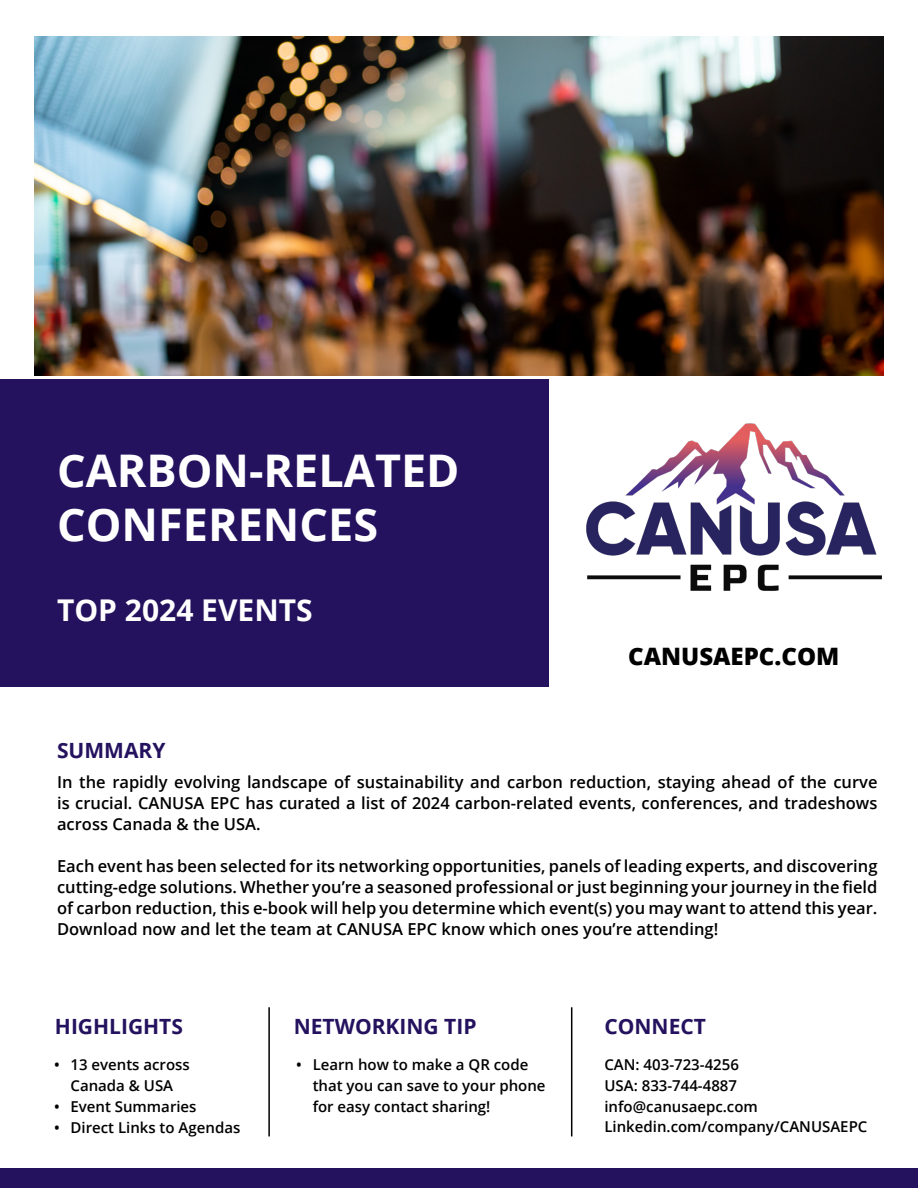
<style>
.page{position:relative;width:918px;height:1188px;background:#fff}
.page>*{position:absolute;margin:0;border:0;box-sizing:border-box;transform-origin:0 0}
.Paragraph_Style_4{font:700 45px/54px "Open Sans";color:#fff}
.Paragraph_Style_4-2{font:700 30px "Open Sans";color:#fff}
.t1{font:800 24px "Open Sans";color:#000}
.Paragraph_Style_3{font:700 21px "Open Sans";color:#24125f}
.Paragraph_Style_7{font:600 16.5px/21px "Open Sans";color:#000;text-align:justify}
.Paragraph_Style_6{font:600 15px/21px "Open Sans";color:#000}
</style>
<div class="page">
<div style="left:0;top:1168px;width:918px;height:20px;background:#24125f"></div>
<img style="left:34px;top:37px;width:850px;height:339px">
<div style="left:0;top:380px;width:548px;height:307px;background:#24125f"></div>
<img style="left:586px;top:423px;width:296px;height:168px">
<hr style="left:268px;top:1007px;width:2px;height:129px;background:#000">
<hr style="left:571px;top:1007px;width:1px;height:129px;background:#000">
<p class="Paragraph_Style_4" style="left:57px;top:443px;width:404px">CARBON-RELATED<br>CONFERENCES</p>
<p class="Paragraph_Style_4-2" style="left:57px;top:589px;width:257px">TOP 2024 EVENTS</p>
<p class="Paragraph_Style_3" style="left:57px;top:735px;width:110px">SUMMARY</p>
<p class="t1" style="left:628px;top:638px;width:213px">CANUSAEPC.COM</p>
<p class="Paragraph_Style_7" style="left:57px;top:771px;width:822px">In the rapidly evolving landscape of sustainability and carbon reduction, staying ahead of the curve is crucial. CANUSA EPC has curated a list of 2024 carbon-related events, conferences, and tradeshows across Canada &amp; the USA.</p>
<p class="Paragraph_Style_7" style="left:57px;top:855px;width:822px">Each event has been selected for its networking opportunities, panels of leading experts, and discovering cutting-edge solutions. Whether you’re a seasoned professional or just beginning your journey in the field of carbon reduction, this e-book will help you determine which event(s) you may want to attend this year.<br>Download now and let the team at CANUSA EPC know which ones you’re attending!</p>
<p class="Paragraph_Style_3" style="left:55px;top:1012px;width:130px">HIGHLIGHTS</p>
<p class="Paragraph_Style_3" style="left:294px;top:1012px;width:184px">NETWORKING TIP</p>
<p class="Paragraph_Style_3" style="left:604px;top:1012px;width:103px">CONNECT</p>
<p class="Paragraph_Style_6" style="left:54px;top:1053px;width:137px;text-align:center">• 13 events across<br>Canada &amp; USA</p>
<p class="Paragraph_Style_6" style="left:54px;top:1095px;width:144px">• Event Summaries</p>
<p class="Paragraph_Style_6" style="left:54px;top:1116px;width:188px">• Direct Links to Agendas</p>
<p class="Paragraph_Style_6" style="left:313px;top:1053px;width:234px;text-indent:-16px">• Learn how to make a QR code that you can save to your phone for easy contact sharing!</p>
<p class="Paragraph_Style_6" style="left:604px;top:1053px;width:155px">CAN: 403-723-4256<br>USA: 833-744-4887 info@canusaepc.com</p>
<p class="Paragraph_Style_6" style="left:604px;top:1116px;width:264px">Linkedin.com/company/CANUSAEPC</p>
</div>
